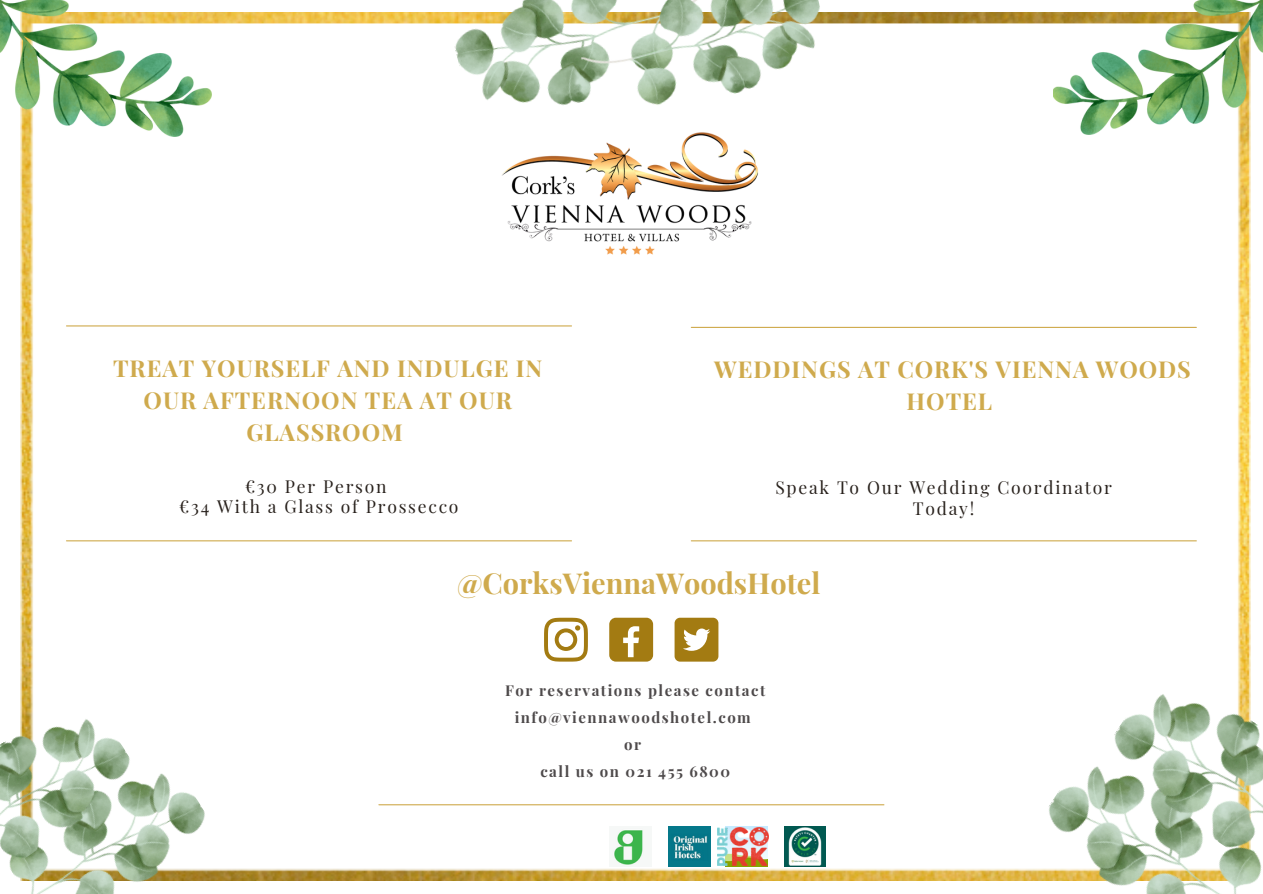
<style>
.page{position:relative;width:1263px;height:894px;background:#fff}
.page>*{position:absolute;margin:0;border:0;box-sizing:border-box;transform-origin:0 0}
.t1{font:700 28.8px "Playfair Display";color:#cfaa4d}
.t2{font:700 23.25px/32.1px "Playfair Display";letter-spacing:.04em;color:#cfaa4d;text-align:center}
.t3{font:17.55px/20.2px "Playfair Display";letter-spacing:.1em;color:#28211c;text-align:center}
.t4{font:700 15px/27px "Playfair Display";letter-spacing:.1em;color:#4e4a4b;text-align:center}
.s1{font-style:italic}
</style>
<div class="page">
<img style="left:20px;top:13px;width:1230px;height:867px">
<img style="left:0;top:0;width:212px;height:136px">
<img style="left:1053px;top:0;width:210px;height:134px">
<img style="left:447px;top:0;width:125px;height:129px">
<img style="left:572px;top:0;width:264px;height:129px">
<img style="left:1031px;top:733px;width:66px;height:148px">
<img style="left:145px;top:743px;width:75px;height:138px">
<hr style="left:66px;top:325px;width:505px;height:1px;background:#cfaa4d">
<hr style="left:691px;top:327px;width:505px;height:1px;background:#cfaa4d">
<img style="left:726px;top:826px;width:41px;height:40px">
<img style="left:610px;top:826px;width:41px;height:40px">
<img style="left:784px;top:826px;width:42px;height:40px">
<img style="left:668px;top:826px;width:42px;height:40px">
<img style="left:501px;top:113px;width:260px;height:174px">
<hr style="left:66px;top:540px;width:505px;height:1px;background:#cfaa4d">
<hr style="left:691px;top:540px;width:505px;height:1px;background:#cfaa4d">
<svg style="left:544px;top:617px;width:44px;height:44px"></svg>
<div style="left:609px;top:617px;width:44px;height:44px;background:#a37b12;border-radius:7px"></div>
<svg style="left:623px;top:626px;width:16px;height:31px"></svg>
<div style="left:675px;top:617px;width:43px;height:44px;background:#a37b12;border-radius:5px"></div>
<svg style="left:683px;top:628px;width:27px;height:22px"></svg>
<hr style="left:379px;top:804px;width:505px;height:1px;background:#cfaa4d">
<img style="left:0;top:689px;width:145px;height:204px">
<img style="left:1097px;top:661px;width:166px;height:232px">
<img style="left:718px;top:827px;width:50px;height:37px">
<p class="t2" style="left:113px;top:351px;width:431px">TREAT YOURSELF AND INDULGE IN<br>OUR AFTERNOON TEA AT OUR<br>GLASSROOM</p>
<p class="t3" style="left:179px;top:475px;width:281px">€30 Per Person<br>€34 With a Glass of Prossecco</p>
<p class="t2" style="left:714px;top:352px;width:478px">WEDDINGS AT CORK'S VIENNA WOODS<br>HOTEL</p>
<p class="t3" style="left:775px;top:476px;width:338px">Speak To Our Wedding Coordinator<br>Today!</p>
<p class="t1" style="left:457px;top:563px;width:364px"><span class="s1">@</span>CorksViennaWoodsHotel</p>
<p class="t4" style="left:505px;top:676px;width:262px">For reservations please contact info@viennawoodshotel.com<br>or<br>call us on 021 455 6800</p>
</div>
